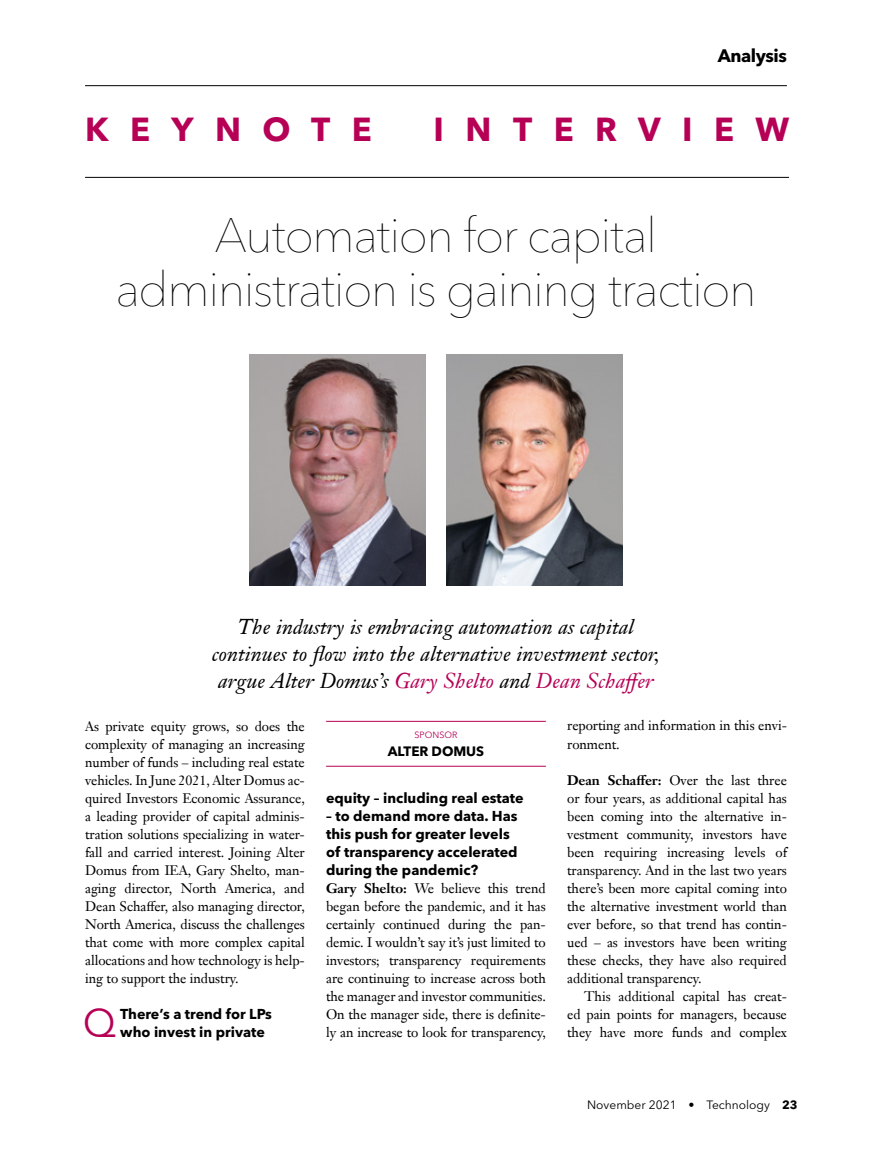
<style>
.page{position:relative;width:872px;height:1149px;background:#fff}
.page>*{position:absolute;margin:0;border:0;box-sizing:border-box;transform-origin:0 0}
.t1{font:200 48px/54px "Avenir Next LT Pro";letter-spacing:-.03em;color:#000;text-align:center}
.t2{font:39.6px "Avenir Next LT Pro";color:#b60056}
.t3{font:700 33px "Avenir Next LT Pro";letter-spacing:.65em;color:#b60056}
.t4{font:italic 21px/27px "Janson Text LT Pro";letter-spacing:.005em;color:#000;text-align:center}
.t5{font:700 18px "Avenir Next LT Pro";letter-spacing:-.025em;color:#000}
.t6{font:700 14.25px/18px "Avenir Next LT Pro";color:#000}
.t7{font:13.5px/18px "Janson Text LT Pro";letter-spacing:-.005em;color:#000;text-align:justify}
.t8{font:700 13.5px "Avenir Next LT Pro";letter-spacing:-.005em;color:#000}
.t9{font:12px "Avenir Next LT Pro";color:#000}
.t10{font:9px "Avenir Next LT Pro";color:#b60056}
.s1{color:#b60056}
.s2{font-weight:700}
</style>
<div class="page">
<hr style="left:85px;top:177px;width:704px;height:1px;background:#000">
<hr style="left:85px;top:85px;width:702px;height:1px;background:#000">
<hr style="left:326px;top:720px;width:220px;height:1px;background:#b60056">
<hr style="left:326px;top:765px;width:220px;height:1px;background:#b60056">
<img style="left:250px;top:354px;width:175px;height:231px">
<img style="left:447px;top:354px;width:175px;height:231px">
<h3 class="t5" style="left:717px;top:45px;width:71px">Analysis</h3>
<h3 class="t3" style="left:85px;top:110px;width:288px">KEYNOTE</h3>
<h3 class="t3" style="left:433px;top:110px;width:357px">INTERVIEW</h3>
<h1 class="t1" style="left:115px;top:208px;width:642px">Automation for capital administration is gaining traction</h1>
<h3 class="t4" style="left:212px;top:613px;width:449px">The industry is embracing automation as capital continues to flow into the alternative investment sector, argue Alter Domus’s <span class="s1">Gary Shelto</span> and <span class="s1">Dean Schaffer</span></h3>
<p class="t7" style="left:85px;top:716px;width:221px">As private equity grows, so does the complexity of managing an increasing number of funds – including real estate vehicles. In June 2021, Alter Domus ac&shy;quired Investors Economic Assurance, a leading provider of capital adminis&shy;tration solutions specializing in water&shy;fall and carried interest. Joining Alter Domus from IEA, Gary Shelto, man&shy;aging director, North America, and Dean Schaffer, also managing director, North America, discuss the challenges that come with more complex capital allocations and how technology is help&shy;ing to support the industry.</p>
<h2 class="t2" style="left:83px;top:998px;width:35px">Q</h2>
<p class="t6" style="left:120px;top:1004px;width:153px">There’s a trend for LPs who invest in private</p>
<p class="t7" style="left:567px;top:716px;width:221px">reporting and information in this envi&shy;ronment.</p>
<p class="t7" style="left:567px;top:770px;width:221px"><span class="s2">Dean Schaffer:</span> Over the last three or four years, as additional capital has been coming into the alternative in&shy;vestment community, investors have been requiring increasing levels of transparency. And in the last two years there’s been more capital coming into the alternative investment world than ever before, so that trend has contin&shy;ued – as investors have been writing these checks, they have also required additional transparency.</p>
<p class="t7" style="left:567px;top:986px;width:221px;text-indent:17px">This additional capital has creat&shy;ed pain points for managers, because they have more funds and complex</p>
<p class="t10" style="left:414px;top:729px;width:44px">SPONSOR</p>
<p class="t8" style="left:388px;top:742px;width:98px">ALTER DOMUS</p>
<p class="t6" style="left:326px;top:788px;width:199px">equity – including real estate</p>
<p class="t6" style="left:326px;top:806px;width:193px">– to demand more data. Has this push for greater levels of transparency accelerated during the pandemic?</p>
<p class="t7" style="left:326px;top:878px;width:221px"><span class="s2">Gary Shelto:</span> We believe this trend began before the pandemic, and it has certainly continued during the pan&shy;demic. I wouldn’t say it’s just limited to investors; transparency requirements are continuing to increase across both the manager and investor communities.<br>On the manager side, there is definite&shy;ly an increase to look for transparency,</p>
<p class="t9" style="left:587px;top:1097px;width:212px">November 2021 • Technology <span class="s2">23</span></p>
</div>
